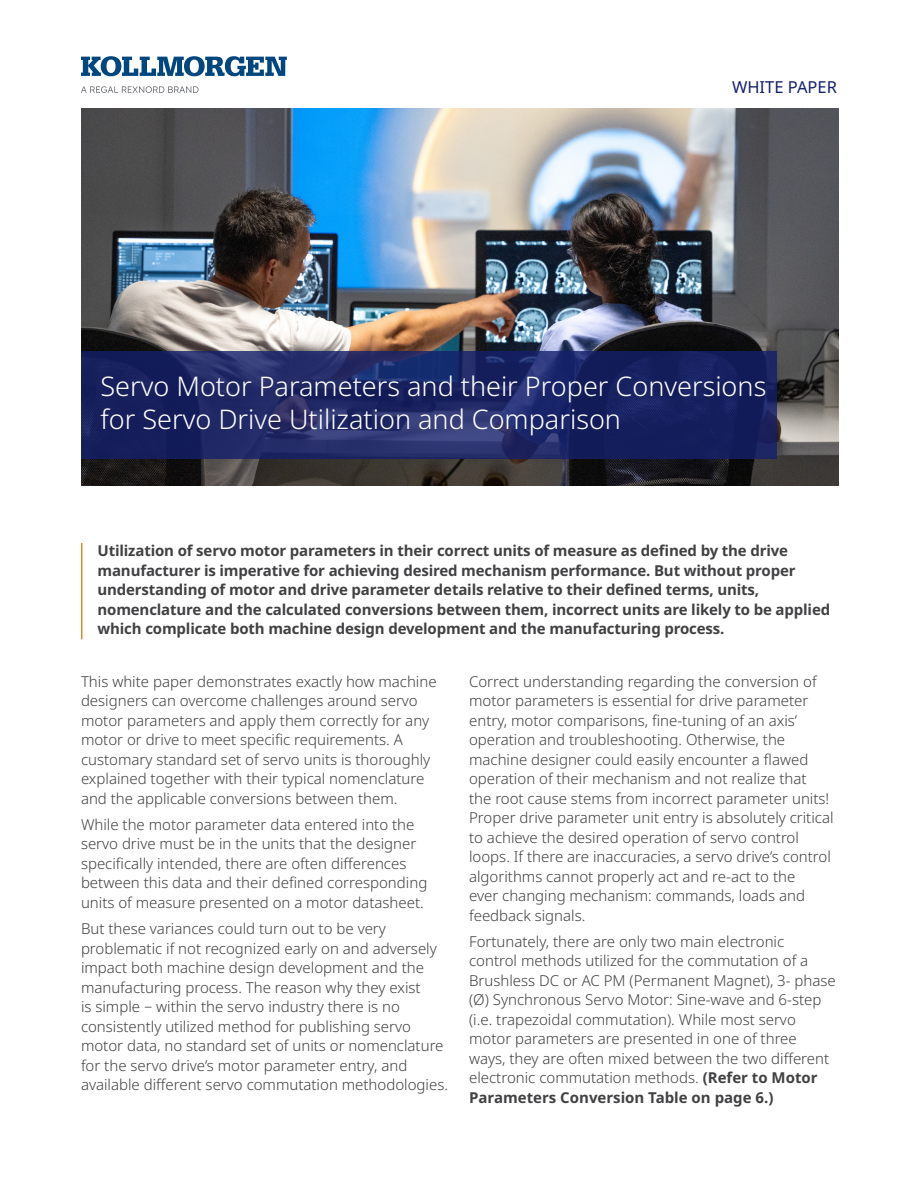
<style>
.page{position:relative;width:918px;height:1188px;background:#fff}
.page>*{position:absolute;margin:0;border:0;box-sizing:border-box;transform-origin:0 0}
.t1{font:300 27px/33px "Noto Sans";color:#fff}
.t2{font:16.5px "Noto Sans";color:#14206c}
.t3{font:300 15px/19.5px "Noto Sans";color:#414042}
.t4{font:700 15px/19.5px "Noto Sans";letter-spacing:-.01em;color:#414042}
.s1{font-weight:700}
</style>
<div class="page">
<img style="left:81px;top:108px;width:757px;height:378px">
<svg style="left:81px;top:351px;width:696px;height:108px;background:#1d2663"></svg>
<hr style="left:81px;top:543px;width:1px;height:96px;background:#de8b20">
<svg style="left:81px;top:86px;width:118px;height:7px"></svg>
<svg style="left:81px;top:56px;width:206px;height:20px"></svg>
<p class="t2" style="left:732px;top:77px;width:106px">WHITE PAPER</p>
<h1 class="t1" style="left:101px;top:370px;width:667px">Servo Motor Parameters and their Proper Conversions for Servo Drive Utilization and Comparison</h1>
<p class="t4" style="left:98px;top:541px;width:734px">Utilization of servo motor parameters in their correct units of measure as defined by the drive manufacturer is imperative for achieving desired mechanism performance. But without proper understanding of motor and drive parameter details relative to their defined terms, units, nomenclature and the calculated conversions between them, incorrect units are likely to be applied which complicate both machine design development and the manufacturing process.</p>
<p class="t3" style="left:81px;top:672px;width:357px">This white paper demonstrates exactly how machine designers can overcome challenges around servo motor parameters and apply them correctly for any motor or drive to meet specific requirements. A customary standard set of servo units is thoroughly explained together with their typical nomenclature and the applicable conversions between them.</p>
<p class="t3" style="left:81px;top:815px;width:348px">While the motor parameter data entered into the servo drive must be in the units that the designer specifically intended, there are often differences between this data and their defined corresponding units of measure presented on a motor datasheet.</p>
<p class="t3" style="left:81px;top:919px;width:369px">But these variances could turn out to be very problematic if not recognized early on and adversely impact both machine design development and the manufacturing process. The reason why they exist<br>is simple − within the servo industry there is no consistently utilized method for publishing servo motor data, no standard set of units or nomenclature for the servo drive’s motor parameter entry, and available different servo commutation methodologies.</p>
<p class="t3" style="left:469px;top:672px;width:366px">Correct understanding regarding the conversion of motor parameters is essential for drive parameter entry, motor comparisons, fine-tuning of an axis’ operation and troubleshooting. Otherwise, the machine designer could easily encounter a flawed operation of their mechanism and not realize that<br>the root cause stems from incorrect parameter units!<br>Proper drive parameter unit entry is absolutely critical to achieve the desired operation of servo control loops. If there are inaccuracies, a servo drive’s control algorithms cannot properly act and re-act to the<br>ever changing mechanism: commands, loads and feedback signals.</p>
<p class="t3" style="left:469px;top:932px;width:368px">Fortunately, there are only two main electronic control methods utilized for the commutation of a Brushless DC or AC PM (Permanent Magnet), 3- phase (Ø) Synchronous Servo Motor: Sine-wave and 6-step (i.e. trapezoidal commutation). While most servo motor parameters are presented in one of three ways, they are often mixed between the two different electronic commutation methods. <span class="s1">(Refer to Motor Parameters Conversion Table on page 6.)</span></p>
</div>
